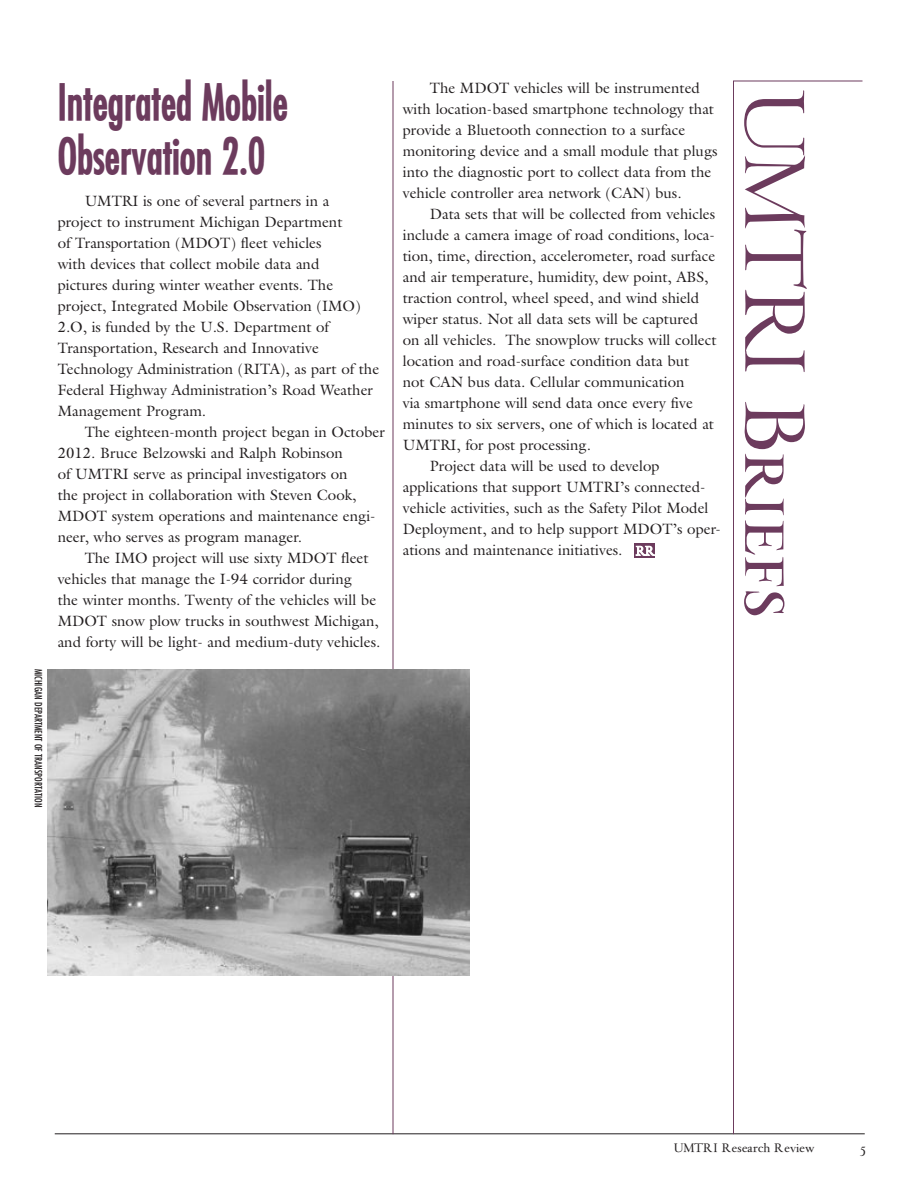
<style>
.page{position:relative;width:918px;height:1188px;background:#fff}
.page>*{position:absolute;margin:0;border:0;box-sizing:border-box;transform-origin:0 0}
.t1{font:94.5px "Cheneau Small Caps";letter-spacing:-.01em;color:#6c3b5d}
.t2{font:48px/54px "Fuji CN BO";letter-spacing:.01em;color:#6c3b5d}
.t3{font:15px/21px "Galliard";color:#231f20}
.t4{font:13.5px "Cheneau Philosophie";color:#231f20}
.t5{font:9.75px "Fuji NO";letter-spacing:.035em;color:#231f20}
</style>
<div class="page">
<hr style="left:55px;top:1133px;width:810px;height:1px;background:#231f20">
<hr style="left:393px;top:81px;width:1px;height:1053px;background:#6c3b5d">
<svg style="left:733px;top:80px;width:130px;height:1055px"></svg>
<img style="left:47px;top:669px;width:422px;height:307px">
<div style="left:634px;top:543px;width:21px;height:14px;background:#6c3b5d"></div>
<svg style="left:635px;top:545px;width:20px;height:11px"></svg>
<p class="t5" style="left:44px;top:669px;width:140px;rotate:90deg">Michigan Department of Transportation</p>
<h2 class="t2" style="left:58px;top:74px;width:232px">Integrated Mobile<br>Observation 2.0</h2>
<p class="t3" style="left:58px;top:190px;width:323px;text-indent:27px">UMTRI is one of several partners in a<br>project to instrument Michigan Department<br>of Transportation (MDOT) fleet vehicles<br>with devices that collect mobile data and<br>pictures during winter weather events. The project, Integrated Mobile Observation (IMO)<br>2.O, is funded by the U.S. Department of Transportation, Research and Innovative Technology Administration (RITA), as part of the Federal Highway Administration’s Road Weather Management Program.</p>
<p class="t3" style="left:58px;top:421px;width:329px;text-indent:27px">The eighteen-month project began in October 2012. Bruce Belzowski and Ralph Robinson<br>of UMTRI serve as principal investigators on<br>the project in collaboration with Steven Cook, MDOT system operations and maintenance engi&shy;neer, who serves as program manager.</p>
<p class="t3" style="left:58px;top:547px;width:324px;text-indent:27px">The IMO project will use sixty MDOT fleet vehicles that manage the I-94 corridor during<br>the winter months. Twenty of the vehicles will be MDOT snow plow trucks in southwest Michigan, and forty will be light- and medium-duty vehicles.</p>
<p class="t3" style="left:403px;top:77px;width:316px;text-indent:27px">The MDOT vehicles will be instrumented with location-based smartphone technology that provide a Bluetooth connection to a surface monitoring device and a small module that plugs into the diagnostic port to collect data from the vehicle controller area network (CAN) bus.</p>
<p class="t3" style="left:430px;top:203px;width:287px">Data sets that will be collected from vehicles</p>
<p class="t3" style="left:403px;top:224px;width:314px">include a camera image of road conditions, loca-</p>
<p class="t3" style="left:403px;top:245px;width:314px">tion, time, direction, accelerometer, road surface</p>
<p class="t3" style="left:403px;top:266px;width:307px">and air temperature, humidity, dew point, ABS,</p>
<p class="t3" style="left:403px;top:287px;width:298px">traction control, wheel speed, and wind shield</p>
<p class="t3" style="left:403px;top:308px;width:297px">wiper status. Not all data sets will be captured</p>
<p class="t3" style="left:403px;top:329px;width:315px">on all vehicles. The snowplow trucks will collect</p>
<p class="t3" style="left:403px;top:350px;width:288px">location and road-surface condition data but</p>
<p class="t3" style="left:403px;top:371px;width:283px">not CAN bus data. Cellular communication</p>
<p class="t3" style="left:403px;top:392px;width:292px">via smartphone will send data once every five</p>
<p class="t3" style="left:403px;top:413px;width:313px">minutes to six servers, one of which is located at</p>
<p class="t3" style="left:403px;top:434px;width:190px">UMTRI, for post processing.</p>
<p class="t3" style="left:430px;top:455px;width:231px">Project data will be used to develop</p>
<p class="t3" style="left:403px;top:476px;width:304px">applications that support UMTRI’s connected-</p>
<p class="t3" style="left:403px;top:497px;width:307px">vehicle activities, such as the Safety Pilot Model</p>
<p class="t3" style="left:403px;top:518px;width:320px">Deployment, and to help support MDOT’s oper-</p>
<p class="t3" style="left:403px;top:539px;width:221px">ations and maintenance initiatives.</p>
<h1 class="t1" style="left:819px;top:88px;width:530px;rotate:90deg">UMTRI Briefs</h1>
<p class="t4" style="left:674px;top:1142px;width:142px">UMTRI Research Review</p>
<p class="t4" style="left:860px;top:1142px;width:7px">5</p>
</div>
